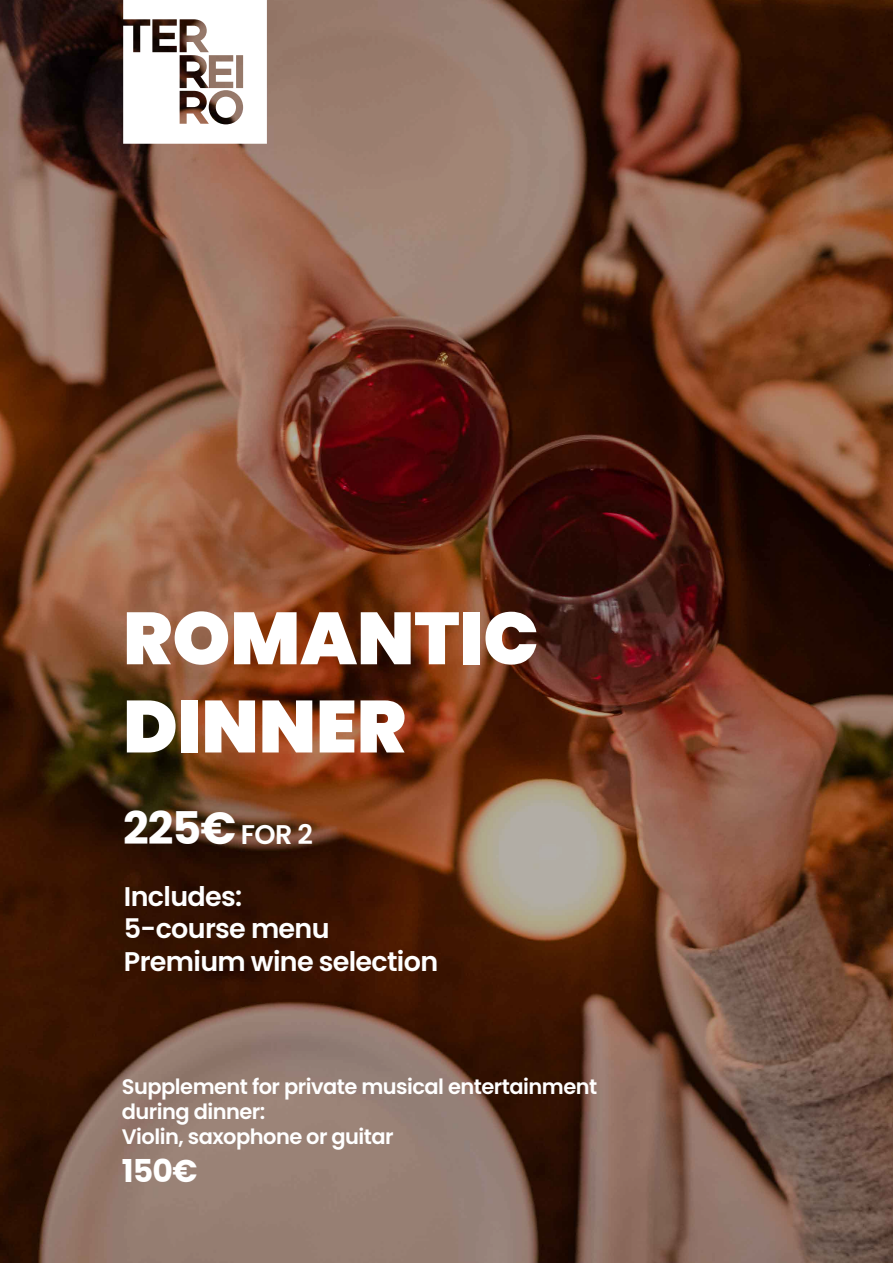
<style>
.page{position:relative;width:893px;height:1263px;background:#fff}
.page>*{position:absolute;margin:0;border:0;box-sizing:border-box;transform-origin:0 0}
.t1{font:900 73.5px/88.2px "Poppins";color:#fff}
.t2{font:700 45px "Poppins";color:#fff}
.t3{font:700 31.5px "Poppins";color:#fff}
.t4{font:600 27px/32.4px "Poppins";letter-spacing:-.025em;color:#fff}
.t5{font:600 21px/25.2px "Poppins";letter-spacing:-.025em;color:#fff}
.s1{font-weight:600;font-size:27px}
</style>
<div class="page">
<img style="left:0;top:0;width:893px;height:1263px">
<svg style="left:123px;top:0;width:144px;height:144px"></svg>
<h1 class="t1" style="left:123px;top:595px;width:417px">ROMANTIC<br>DINNER</h1>
<h2 class="t2" style="left:123px;top:802px;width:191px">225€ <span class="s1">FOR 2</span></h2>
<p class="t4" style="left:124px;top:880px;width:316px">Includes:<br>5-course menu<br>Premium wine selection</p>
<p class="t5" style="left:122px;top:1074px;width:477px">Supplement for private musical entertainment during dinner:<br>Violin, saxophone or guitar</p>
<h3 class="t3" style="left:122px;top:1153px;width:77px">150€</h3>
</div>
